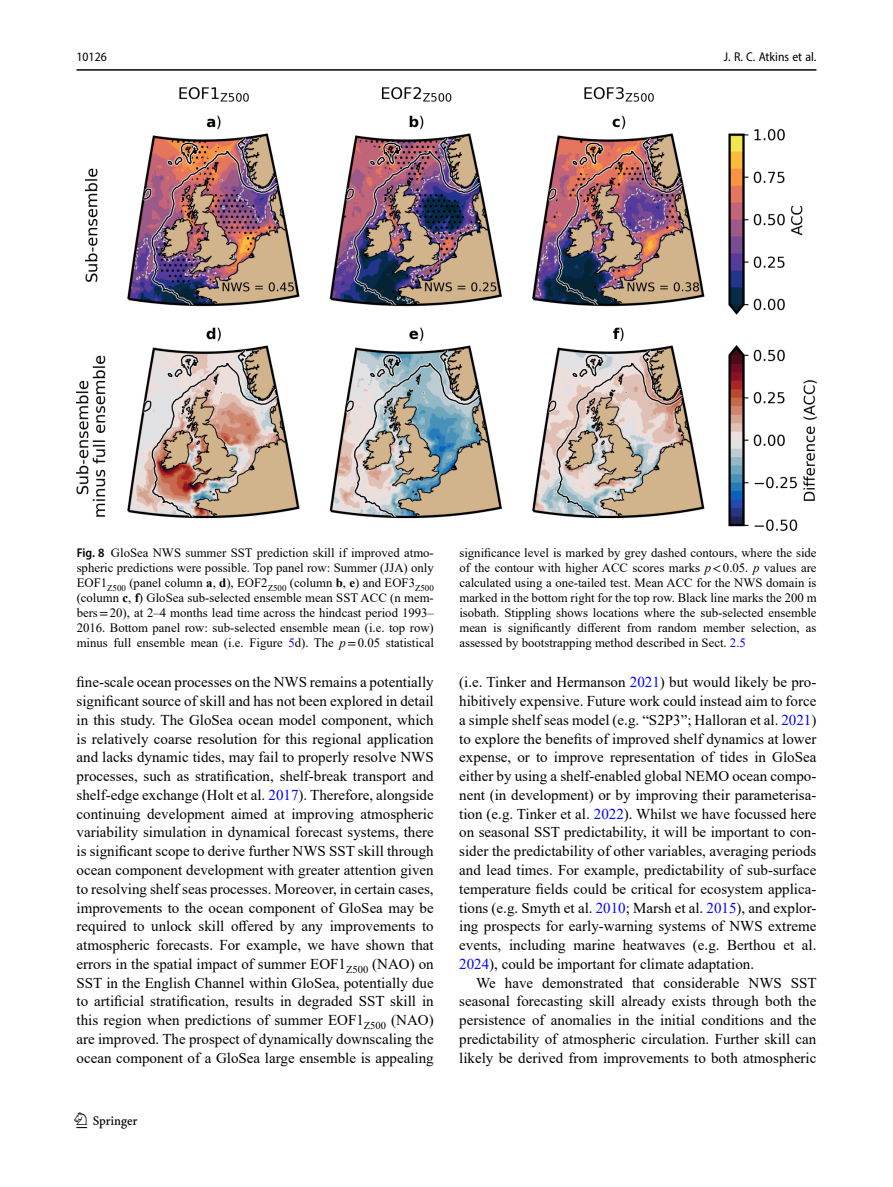
<style>
.page{position:relative;width:893px;height:1187px;background:#fff}
.page>*{position:absolute;margin:0;border:0;box-sizing:border-box;transform-origin:0 0}
.t1{font:22.5px "Springnew";color:#000}
.Body_Text_Indent{font:15px/18.8px "Times New Roman";color:#000;text-align:justify}
.Figure_Caption{font:12.75px/15px "Times New Roman";color:#000;text-align:justify}
.t2{font:semi-condensed 12.75px "Myriad Pro";color:#000}
.s1{font-family:"Myriad Pro";font-weight:600;font-stretch:semi-condensed}
.s2{font-weight:700}
.s3{font-family:"STIX"}
.s4{color:#00f}
.s5{font-style:italic}
</style>
<div class="page">
<hr style="left:77px;top:69px;width:739px;height:2px;background:#000">
<img style="left:77px;top:87px;width:740px;height:443px">
<p class="t2" style="left:77px;top:49px;width:32px">10126</p>
<p class="t2" style="left:724px;top:49px;width:94px">J. R. C. Atkins et al.</p>
<p class="Figure_Caption" style="left:77px;top:545px;width:359px"><span class="s1">Fig. 8</span> GloSea NWS summer SST prediction skill if improved atmo&shy;spheric predictions were possible. Top panel row: Summer (JJA) only EOF1<sub>Z500</sub> (panel column <span class="s2">a</span>, <span class="s2">d</span>), EOF2<sub>Z500</sub> (column <span class="s2">b</span>, <span class="s2">e</span>) and EOF3<sub>Z500 </sub>(column <span class="s2">c</span>, <span class="s2">f</span>) GloSea sub-selected ensemble mean SST ACC (n mem&shy;bers<span class="s3">=</span>20), at 2–4 months lead time across the hindcast period 1993– 2016. Bottom panel row: sub-selected ensemble mean (i.e. top row) minus full ensemble mean (i.e. Figure <span class="s4">5</span>d). The <span class="s5">p</span><span class="s3">=</span>0.05 statistical</p>
<p class="Figure_Caption" style="left:459px;top:545px;width:359px">significance level is marked by grey dashed contours, where the side of the contour with higher ACC scores marks <span class="s5">p</span><span class="s3">&lt;</span>0.05. <span class="s5">p</span> values are calculated using a one-tailed test. Mean ACC for the NWS domain is marked in the bottom right for the top row. Black line marks the 200 m isobath. Stippling shows locations where the sub-selected ensemble mean is significantly different from random member selection, as assessed by bootstrapping method described in Sect. <span class="s4">2.5</span></p>
<p class="Body_Text_Indent" style="left:77px;top:672px;width:359px">fine-scale ocean processes on the NWS remains a potentially significant source of skill and has not been explored in detail in this study. The GloSea ocean model component, which is relatively coarse resolution for this regional application and lacks dynamic tides, may fail to properly resolve NWS processes, such as stratification, shelf-break transport and shelf-edge exchange (Holt et al. <span class="s4">2017</span>). Therefore, alongside continuing development aimed at improving atmospheric variability simulation in dynamical forecast systems, there is significant scope to derive further NWS SST skill through ocean component development with greater attention given to resolving shelf seas processes. Moreover, in certain cases, improvements to the ocean component of GloSea may be required to unlock skill offered by any improvements to atmospheric forecasts. For example, we have shown that errors in the spatial impact of summer EOF1<sub>Z500</sub> (NAO) on SST in the English Channel within GloSea, potentially due to artificial stratification, results in degraded SST skill in this region when predictions of summer EOF1<sub>Z500</sub> (NAO) are improved. The prospect of dynamically downscaling the ocean component of a GloSea large ensemble is appealing</p>
<h1 class="t1" style="left:77px;top:1107px;width:63px">1 3</h1>
<p class="Body_Text_Indent" style="left:459px;top:672px;width:359px">(i.e. Tinker and Hermanson <span class="s4">2021</span>) but would likely be pro&shy;hibitively expensive. Future work could instead aim to force a simple shelf seas model (e.g. “S2P3”; Halloran et al. <span class="s4">2021</span>) to explore the benefits of improved shelf dynamics at lower expense, or to improve representation of tides in GloSea either by using a shelf-enabled global NEMO ocean compo&shy;nent (in development) or by improving their parameterisa&shy;tion (e.g. Tinker et al. <span class="s4">2022</span>). Whilst we have focussed here on seasonal SST predictability, it will be important to con&shy;sider the predictability of other variables, averaging periods and lead times. For example, predictability of sub-surface temperature fields could be critical for ecosystem applica&shy;tions (e.g. Smyth et al. <span class="s4">2010</span>; Marsh et al. <span class="s4">2015</span>), and explor&shy;ing prospects for early-warning systems of NWS extreme events, including marine heatwaves (e.g. Berthou et al.<br><span class="s4">2024</span>), could be important for climate adaptation.</p>
<p class="Body_Text_Indent" style="left:459px;top:972px;width:359px;text-indent:17px">We have demonstrated that considerable NWS SST seasonal forecasting skill already exists through both the persistence of anomalies in the initial conditions and the predictability of atmospheric circulation. Further skill can likely be derived from improvements to both atmospheric</p>
</div>
